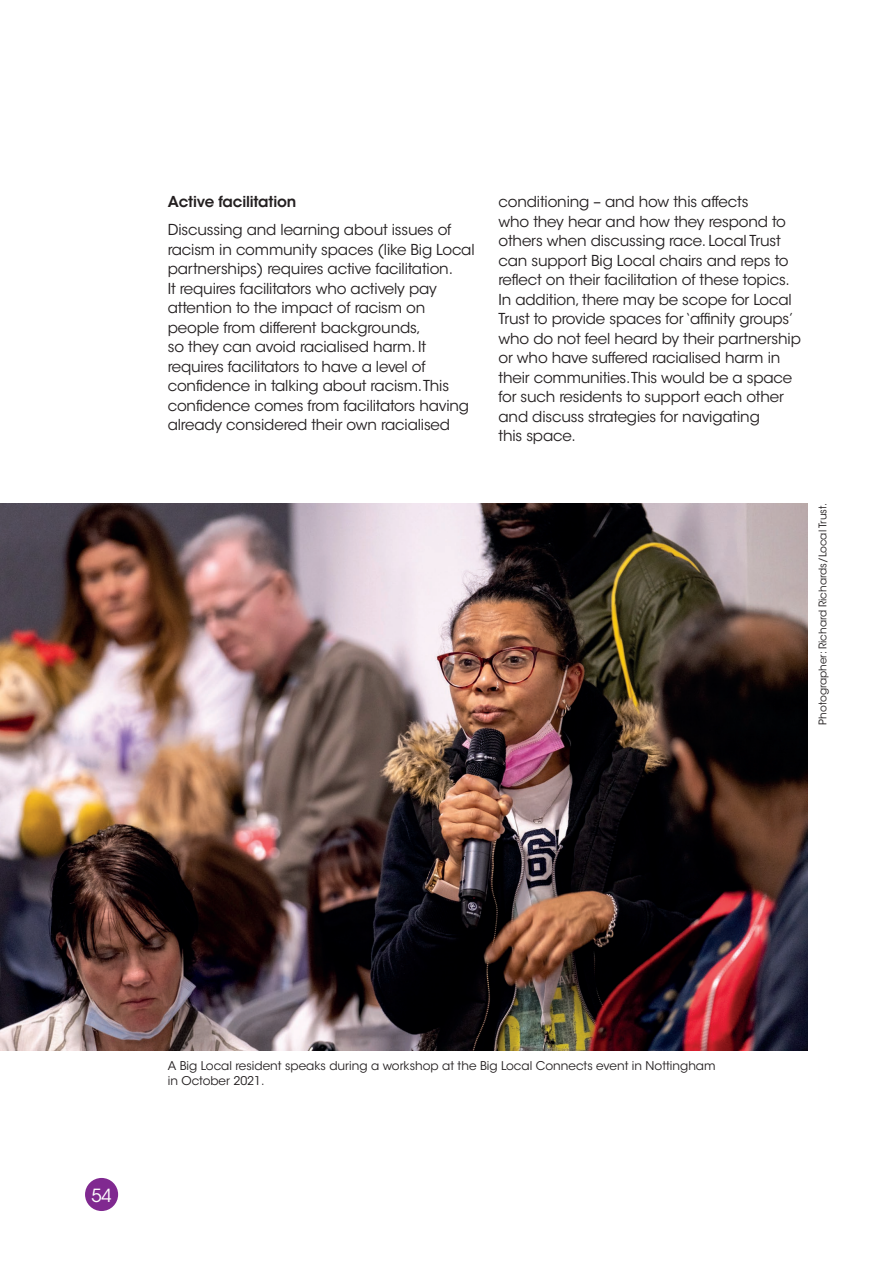
<style>
.page{position:relative;width:893px;height:1263px;background:#fff}
.page>*{position:absolute;margin:0;border:0;box-sizing:border-box;transform-origin:0 0}
.t1{font:18px "ITC Avant Garde Std";color:#fff}
.t2{font:15px/19.5px "ITC Avant Garde Std";letter-spacing:-.01em;color:#231f20}
.t3{font:600 15px "ITC Avant Garde Std";letter-spacing:-.01em;color:#231f20}
.t4{font:12px/15px "ITC Avant Garde Std";color:#231f20}
.t5{font:10.5px "ITC Avant Garde Std";color:#231f20}
</style>
<div class="page">
<div style="left:85px;top:1178px;width:33px;height:33px;background:#802990;border-radius:50%"></div>
<img style="left:0;top:504px;width:808px;height:547px">
<p class="t3" style="left:168px;top:196px;width:130px">Active facilitation</p>
<p class="t2" style="left:168px;top:222px;width:308px">Discussing and learning about issues of racism in community spaces (like Big Local partnerships) requires active facilitation.<br>It requires facilitators who actively pay attention to the impact of racism on people from different backgrounds,<br>so they can avoid racialised harm. It requires facilitators to have a level of confidence in talking about racism.This confidence comes from facilitators having already considered their own racialised</p>
<p class="t2" style="left:498px;top:194px;width:304px">conditioning – and how this affects<br>who they hear and how they respond to others when discussing race. Local Trust can support Big Local chairs and reps to reflect on their facilitation of these topics.<br>In addition, there may be scope for Local Trust to provide spaces for ‘affinity groups’ who do not feel heard by their partnership or who have suffered racialised harm in their communities.This would be a space for such residents to support each other and discuss strategies for navigating<br>this space.</p>
<p class="t5" style="left:818px;top:724px;width:223px;rotate:-90deg">Photographer: Richard Richards/Local Trust.</p>
<p class="t1" style="left:91px;top:1187px;width:22px">54</p>
<p class="t4" style="left:168px;top:1059px;width:549px">A Big Local resident speaks during a workshop at the Big Local Connects event in Nottingham in October 2021.</p>
</div>
